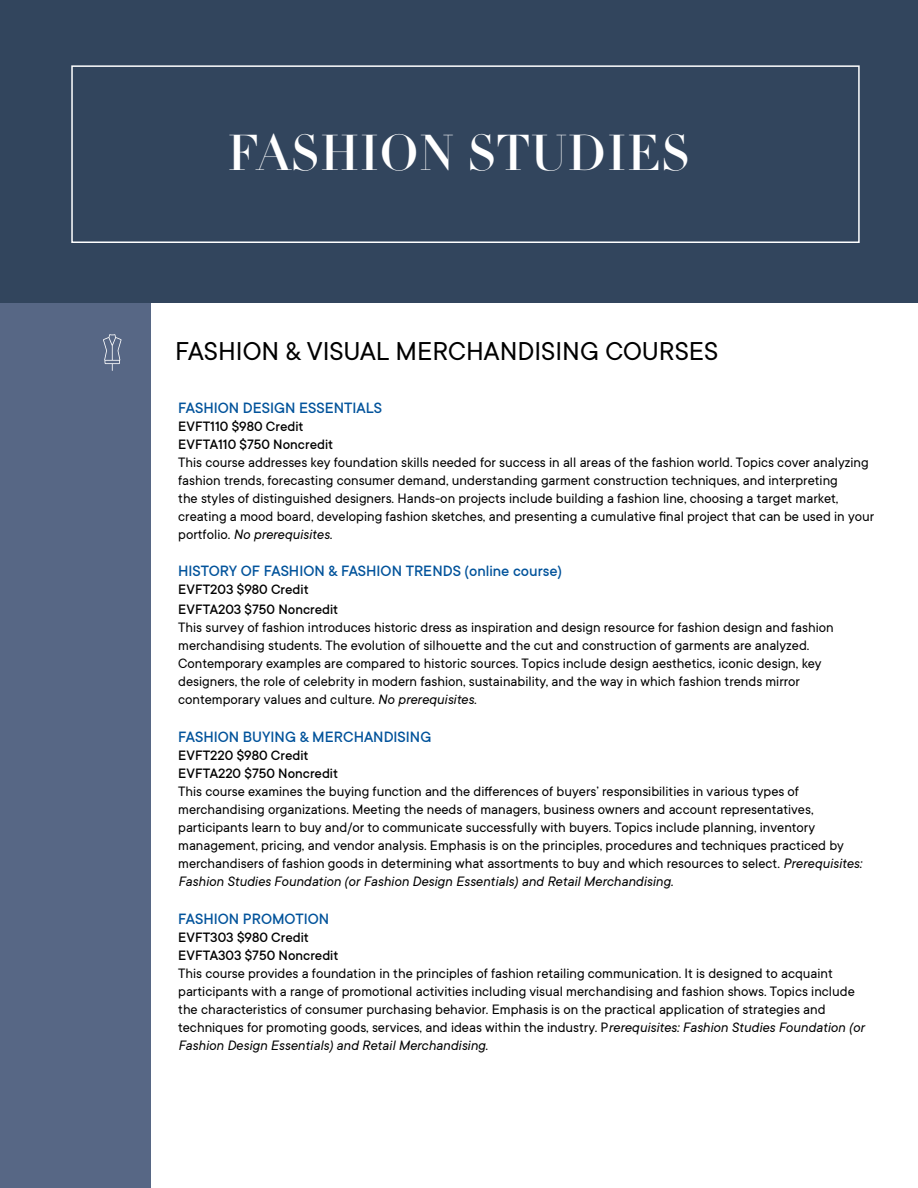
<style>
.page{position:relative;width:918px;height:1188px;background:#fff}
.page>*{position:absolute;margin:0;border:0;box-sizing:border-box;transform-origin:0 0}
.t1{font:49.5px "Didot LH Headline";color:#fff}
.t2{font:28.5px "TT Commons";color:#000}
.t3{font:500 16.5px "TT Commons";color:#02539b}
.t4{font:15px/18px "TT Commons";color:#000}
.t5{font:500 15px/18px "TT Commons";color:#000}
.s1{font-style:italic}
</style>
<div class="page">
<div style="left:0;top:0;width:150px;height:1188px;background:#576785"></div>
<div style="left:0;top:0;width:918px;height:302px;background:#32455d"></div>
<div style="left:71px;top:65px;width:789px;height:178px;border:2px solid #fff"></div>
<svg style="left:103px;top:334px;width:19px;height:37px"></svg>
<h1 class="t1" style="left:228px;top:123px;width:464px">FASHION STUDIES</h1>
<h2 class="t2" style="left:175px;top:336px;width:545px">FASHION &amp; VISUAL MERCHANDISING COURSES</h2>
<p class="t3" style="left:178px;top:398px;width:205px">FASHION DESIGN ESSENTIALS</p>
<p class="t5" style="left:178px;top:417px;width:157px">EVFT110 $980 Credit<br>EVFTA110 $750 Noncredit</p>
<p class="t4" style="left:178px;top:453px;width:698px">This course addresses key foundation skills needed for success in all areas of the fashion world. Topics cover analyzing fashion trends, forecasting consumer demand, understanding garment construction techniques, and interpreting<br>the styles of distinguished designers. Hands-on projects include building a fashion line, choosing a target market, creating a mood board, developing fashion sketches, and presenting a cumulative final project that can be used in your portfolio. <span class="s1">No prerequisites.</span></p>
<p class="t3" style="left:178px;top:562px;width:385px">HISTORY OF FASHION &amp; FASHION TRENDS (online course)</p>
<p class="t5" style="left:178px;top:580px;width:162px;line-height:19.8px">EVFT203 $980 Credit<br>EVFTA203 $750 Noncredit</p>
<p class="t4" style="left:178px;top:619px;width:657px">This survey of fashion introduces historic dress as inspiration and design resource for fashion design and fashion merchandising students. The evolution of silhouette and the cut and construction of garments are analyzed.<br>Contemporary examples are compared to historic sources. Topics include design aesthetics, iconic design, key designers, the role of celebrity in modern fashion, sustainability, and the way in which fashion trends mirror contemporary values and culture. <span class="s1">No prerequisites.</span></p>
<p class="t3" style="left:178px;top:728px;width:255px">FASHION BUYING &amp; MERCHANDISING</p>
<p class="t5" style="left:178px;top:747px;width:161px">EVFT220 $980 Credit<br>EVFTA220 $750 Noncredit</p>
<p class="t4" style="left:178px;top:783px;width:685px">This course examines the buying function and the differences of buyers’ responsibilities in various types of merchandising organizations. Meeting the needs of managers, business owners and account representatives, participants learn to buy and/or to communicate successfully with buyers. Topics include planning, inventory management, pricing, and vendor analysis. Emphasis is on the principles, procedures and techniques practiced by merchandisers of fashion goods in determining what assortments to buy and which resources to select. <span class="s1">Prerequisites:<br>Fashion Studies Foundation (or Fashion Design Essentials) and Retail Merchandising.</span></p>
<p class="t3" style="left:178px;top:910px;width:152px">FASHION PROMOTION</p>
<p class="t5" style="left:178px;top:928px;width:162px">EVFT303 $980 Credit<br>EVFTA303 $750 Noncredit</p>
<p class="t4" style="left:178px;top:964px;width:688px">This course provides a foundation in the principles of fashion retailing communication. It is designed to acquaint participants with a range of promotional activities including visual merchandising and fashion shows. Topics include the characteristics of consumer purchasing behavior. Emphasis is on the practical application of strategies and techniques for promoting goods, services, and ideas within the industry. P<span class="s1">rerequisites: Fashion Studies Foundation (or Fashion Design Essentials) and Retail Merchandising.</span></p>
</div>
